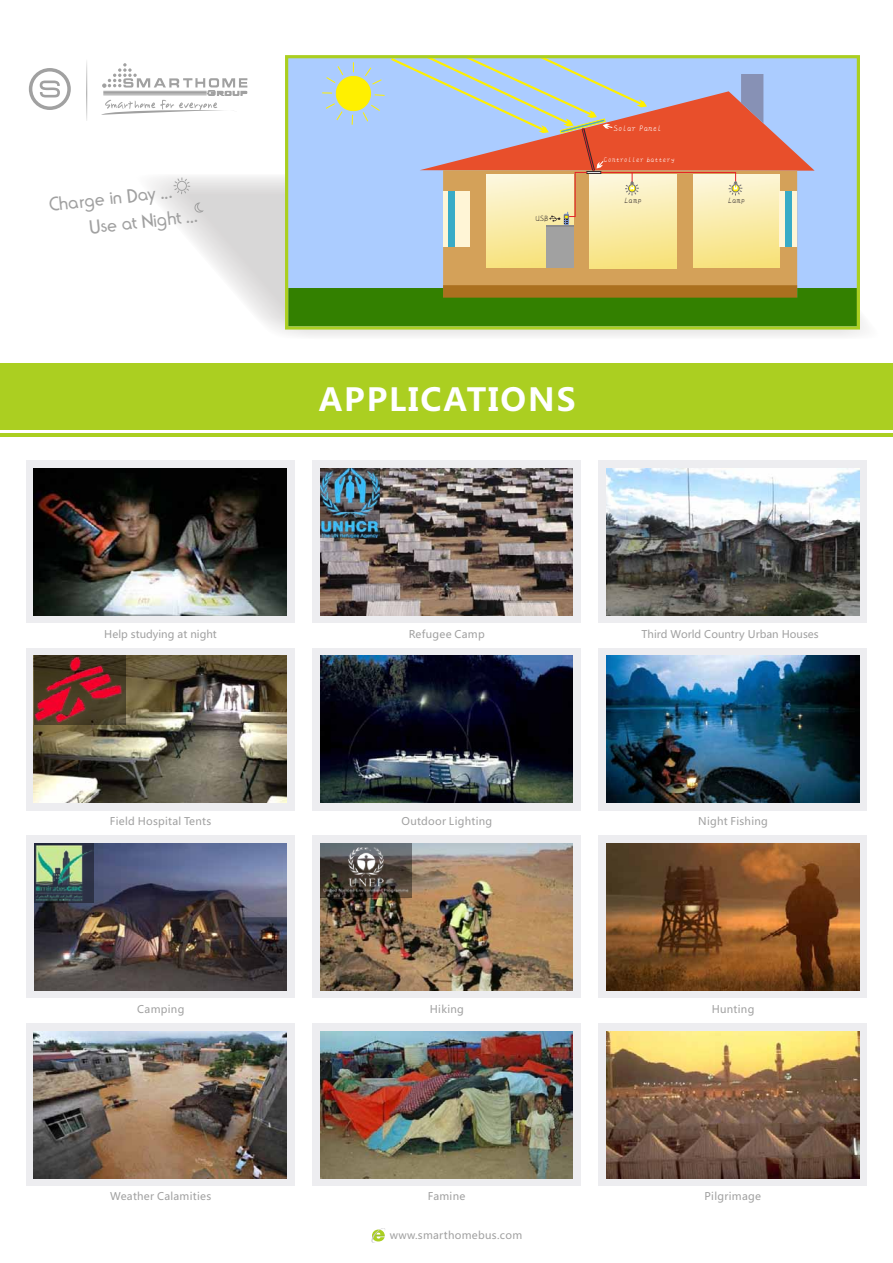
<style>
.page{position:relative;width:893px;height:1263px;background:#fff}
.page>*{position:absolute;margin:0;border:0;box-sizing:border-box;transform-origin:0 0}
.t1{font:700 31.35px "Microsoft Ya Hei";letter-spacing:.06em;color:#fff}
.t2{font:18.9px/26.7px "Blippo Light SF";color:#a1a1a1}
.t3{font:10.5px "Microsoft Ya Hei";letter-spacing:.025em;color:#a1a1a1}
.t4{font:10.5px "Microsoft Ya Hei";color:#a1a1a1}
.t5{font:7.5px "badashanren";letter-spacing:.1em;color:#fff}
.t6{font:7.35px "badashanren";letter-spacing:.1em;color:#332b2b}
.t7{font:6.75px "badashanren";letter-spacing:.1em;color:#fff}
</style>
<div class="page">
<div style="left:0;top:364px;width:893px;height:66px;background:#abcf21"></div>
<hr style="left:0;top:433px;width:893px;height:4px;background:#abcf21">
<svg style="left:151px;top:177px;width:714px;height:159px"></svg>
<div style="left:287px;top:57px;width:571px;height:271px;background:#abccff"></div>
<div style="left:443px;top:227px;width:354px;height:58px;background:#d4a159"></div>
<svg style="left:487px;top:227px;width:59px;height:41px;background:#f8e690"></svg>
<svg style="left:590px;top:227px;width:86px;height:41px;background:#f8e68f"></svg>
<svg style="left:693px;top:227px;width:86px;height:41px;background:#f8e68e"></svg>
<div style="left:443px;top:191px;width:26px;height:56px;background:#fff5d6"></div>
<div style="left:448px;top:191px;width:7px;height:56px;background:#38abc7"></div>
<div style="left:779px;top:191px;width:18px;height:56px;background:#fff5d6"></div>
<div style="left:785px;top:191px;width:7px;height:56px;background:#38abc7"></div>
<div style="left:443px;top:285px;width:354px;height:14px;background:#ab701f"></div>
<div style="left:546px;top:226px;width:27px;height:42px;background:#a1a1a1"></div>
<div style="left:336px;top:76px;width:35px;height:35px;background:#fff000;border:1px solid #fff000;border-radius:50%"></div>
<svg style="left:326px;top:66px;width:18px;height:18px"></svg>
<svg style="left:322px;top:92px;width:10px;height:2px"></svg>
<svg style="left:326px;top:103px;width:17px;height:18px"></svg>
<svg style="left:362px;top:104px;width:18px;height:18px"></svg>
<svg style="left:374px;top:94px;width:11px;height:2px"></svg>
<svg style="left:364px;top:67px;width:18px;height:18px"></svg>
<svg style="left:391px;top:59px;width:424px;height:168px"></svg>
<svg style="left:289px;top:288px;width:567px;height:38px;background:#467d04"></svg>
<div style="left:285px;top:55px;width:575px;height:275px;border:3px solid #abcf21"></div>
<div style="left:26px;top:460px;width:269px;height:163px;background:#ededf0"></div>
<div style="left:26px;top:648px;width:269px;height:163px;background:#ededf0"></div>
<div style="left:26px;top:835px;width:269px;height:163px;background:#ededf0"></div>
<div style="left:26px;top:1023px;width:269px;height:163px;background:#ededf0"></div>
<div style="left:312px;top:460px;width:269px;height:163px;background:#ededf0"></div>
<div style="left:598px;top:460px;width:269px;height:163px;background:#ededf0"></div>
<div style="left:312px;top:648px;width:269px;height:163px;background:#ededf0"></div>
<div style="left:598px;top:648px;width:269px;height:163px;background:#ededf0"></div>
<div style="left:312px;top:835px;width:269px;height:163px;background:#ededf0"></div>
<div style="left:598px;top:835px;width:269px;height:163px;background:#ededf0"></div>
<div style="left:312px;top:1023px;width:269px;height:163px;background:#ededf0"></div>
<div style="left:598px;top:1023px;width:269px;height:163px;background:#ededf0"></div>
<img style="left:320px;top:843px;width:253px;height:147px">
<img style="left:320px;top:843px;width:92px;height:54px">
<img style="left:606px;top:843px;width:253px;height:147px">
<img style="left:320px;top:1031px;width:253px;height:147px">
<img style="left:606px;top:1031px;width:253px;height:147px">
<img style="left:34px;top:843px;width:253px;height:147px">
<img style="left:34px;top:843px;width:60px;height:59px">
<img style="left:606px;top:656px;width:253px;height:147px">
<img style="left:606px;top:468px;width:253px;height:147px">
<img style="left:320px;top:468px;width:253px;height:147px">
<img style="left:320px;top:468px;width:60px;height:70px">
<img style="left:34px;top:468px;width:253px;height:147px">
<img style="left:320px;top:656px;width:253px;height:147px">
<svg style="left:371px;top:1228px;width:14px;height:15px"></svg>
<hr style="left:86px;top:57px;width:1px;height:64px;background:#a1a1a1">
<svg style="left:101px;top:63px;width:146px;height:52px"></svg>
<svg style="left:29px;top:68px;width:42px;height:42px"></svg>
<svg style="left:174px;top:178px;width:16px;height:16px"></svg>
<svg style="left:194px;top:203px;width:9px;height:10px"></svg>
<img style="left:34px;top:1031px;width:253px;height:147px">
<img style="left:34px;top:656px;width:253px;height:147px">
<img style="left:34px;top:656px;width:91px;height:68px">
<p class="t5" style="left:614px;top:125px;width:49px">Solar Panel</p>
<h2 class="t2" style="left:85px;top:187px;width:110px;text-indent:-38px;rotate:-6deg">Charge in Day ...<br>Use at Night ...</h2>
<p class="t6" style="left:536px;top:215px;width:14px">USB</p>
<p class="t7" style="left:604px;top:156px;width:72px">Controller battery</p>
<p class="t6" style="left:624px;top:197px;width:18px">Lamp</p>
<p class="t6" style="left:728px;top:197px;width:18px">Lamp</p>
<h1 class="t1" style="left:319px;top:386px;width:258px">APPLICATIONS</h1>
<p class="t4" style="left:104px;top:629px;width:114px">Help studying at night</p>
<p class="t3" style="left:409px;top:629px;width:77px">Refugee Camp</p>
<p class="t4" style="left:642px;top:629px;width:179px">Third World Country Urban Houses</p>
<p class="t3" style="left:110px;top:817px;width:103px">Field Hospital Tents</p>
<p class="t3" style="left:402px;top:816px;width:92px">Outdoor Lighting</p>
<p class="t3" style="left:698px;top:816px;width:71px">Night Fishing</p>
<p class="t3" style="left:137px;top:1004px;width:49px">Camping</p>
<p class="t3" style="left:430px;top:1004px;width:36px">Hiking</p>
<p class="t3" style="left:712px;top:1004px;width:44px">Hunting</p>
<p class="t3" style="left:110px;top:1192px;width:103px">Weather Calamities</p>
<p class="t3" style="left:428px;top:1192px;width:39px">Famine</p>
<p class="t3" style="left:705px;top:1192px;width:58px">Pilgrimage</p>
<p class="t3" style="left:390px;top:1230px;width:134px">www.smarthomebus.com</p>
</div>
